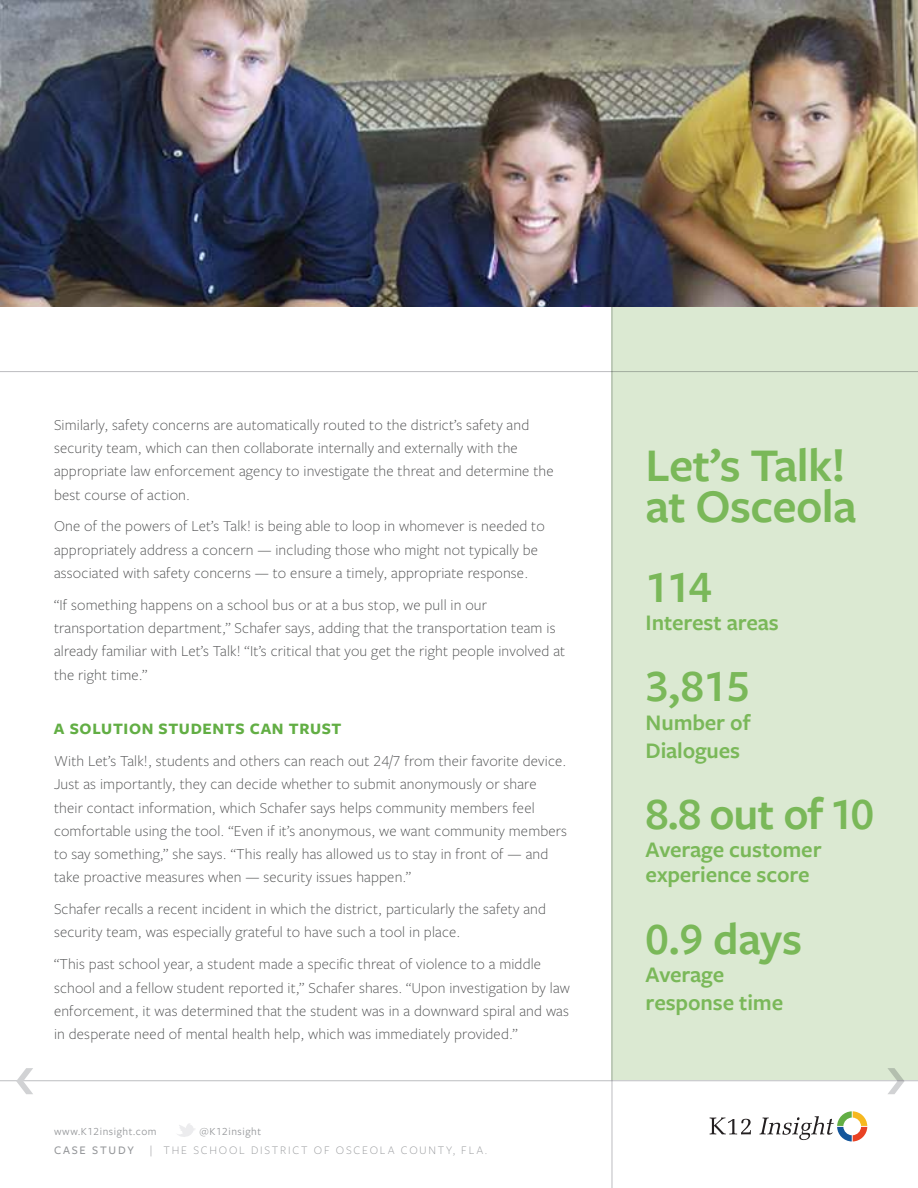
<style>
.page{position:relative;width:918px;height:1188px;background:#fff}
.page>*{position:absolute;margin:0;border:0;box-sizing:border-box;transform-origin:0 0}
.t1{font:600 48.6px/41px "Freight Sans Pro";letter-spacing:-.015em;color:#7ab859}
.t2{font:600 46.5px "Freight Sans Pro";letter-spacing:-.015em;color:#7ab859}
.t3{font:600 23.1px/28.2px "Freight Sans Pro";letter-spacing:-.005em;color:#7ab859}
.t4{font:700 16.5px "Freight Sans Pro";letter-spacing:.04em;color:#62ae44}
.t5{font:300 15.75px/23.2px "Freight Sans Pro";letter-spacing:.01em;color:#4b4c4d}
.t6{font:300 12px "Freight Sans Pro";letter-spacing:.15em;color:#939598}
.t7{font:500 12px "Freight Sans Pro";letter-spacing:.15em;color:#939598}
.t8{font:11.25px "Freight Sans Pro";letter-spacing:.05em;color:#939598}
</style>
<div class="page">
<svg style="left:177px;top:1123px;width:18px;height:14px"></svg>
<div style="left:611px;top:307px;width:307px;height:773px;background:#dbe9d2"></div>
<hr style="left:612px;top:270px;width:1px;height:918px;background:#bcbdc0">
<svg style="left:887px;top:1068px;width:17px;height:26px"></svg>
<hr style="left:0;top:1080px;width:918px;height:1px;background:#bcbdc0">
<svg style="left:710px;top:1111px;width:157px;height:30px"></svg>
<svg style="left:16px;top:1068px;width:17px;height:26px"></svg>
<img style="left:0;top:0;width:918px;height:307px">
<hr style="left:0;top:371px;width:918px;height:1px;background:#bcbdc0">
<p class="t5" style="left:54px;top:412px;width:501px">Similarly, safety concerns are automatically routed to the district’s safety and security team, which can then collaborate internally and externally with the appropriate law enforcement agency to investigate the threat and determine the best course of action.</p>
<p class="t5" style="left:54px;top:514px;width:492px">One of the powers of Let’s Talk! is being able to loop in whomever is needed to appropriately address a concern — including those who might not typically be associated with safety concerns — to ensure a timely, appropriate response.</p>
<p class="t5" style="left:54px;top:593px;width:513px">“If something happens on a school bus or at a bus stop, we pull in our transportation department,” Schafer says, adding that the transportation team is already familiar with Let’s Talk! “It’s critical that you get the right people involved at the right time.”</p>
<p class="t4" style="left:54px;top:717px;width:289px">A SOLUTION STUDENTS CAN TRUST</p>
<p class="t5" style="left:54px;top:749px;width:515px">With Let’s Talk!, students and others can reach out 24/7 from their favorite device.<br>Just as importantly, they can decide whether to submit anonymously or share their contact information, which Schafer says helps community members feel comfortable using the tool. “Even if it’s anonymous, we want community members to say something,” she says. “This really has allowed us to stay in front of — and take proactive measures when — security issues happen.”</p>
<p class="t5" style="left:54px;top:897px;width:494px">Schafer recalls a recent incident in which the district, particularly the safety and security team, was especially grateful to have such a tool in place.</p>
<p class="t5" style="left:54px;top:952px;width:517px">“This past school year, a student made a specific threat of violence to a middle school and a fellow student reported it,” Schafer shares. “Upon investigation by law enforcement, it was determined that the student was in a downward spiral and was in desperate need of mental health help, which was immediately provided.”</p>
<p class="t8" style="left:54px;top:1124px;width:104px">www.K12insight.com</p>
<p class="t8" style="left:200px;top:1124px;width:63px">@K12insight</p>
<p class="t7" style="left:54px;top:1142px;width:81px">CASE STUDY</p>
<p class="t6" style="left:149px;top:1142px;width:339px">| THE SCHOOL DISTRICT OF OSCEOLA COUNTY, FLA.</p>
<h1 class="t1" style="left:646px;top:443px;width:212px">Let’s Talk! at Osceola</h1>
<h2 class="t2" style="left:646px;top:555px;width:68px">114</h2>
<h3 class="t3" style="left:646px;top:608px;width:135px">Interest areas</h3>
<h2 class="t2" style="left:646px;top:655px;width:106px">3,815</h2>
<h3 class="t3" style="left:646px;top:707px;width:107px">Number of<br>Dialogues</h3>
<h2 class="t2" style="left:646px;top:782px;width:230px">8.8 out of 10</h2>
<h3 class="t3" style="left:646px;top:836px;width:178px;line-height:25.2px">Average customer experience score</h3>
<h2 class="t2" style="left:646px;top:907px;width:158px">0.9 days</h2>
<h3 class="t3" style="left:646px;top:959px;width:139px">Average response time</h3>
</div>
